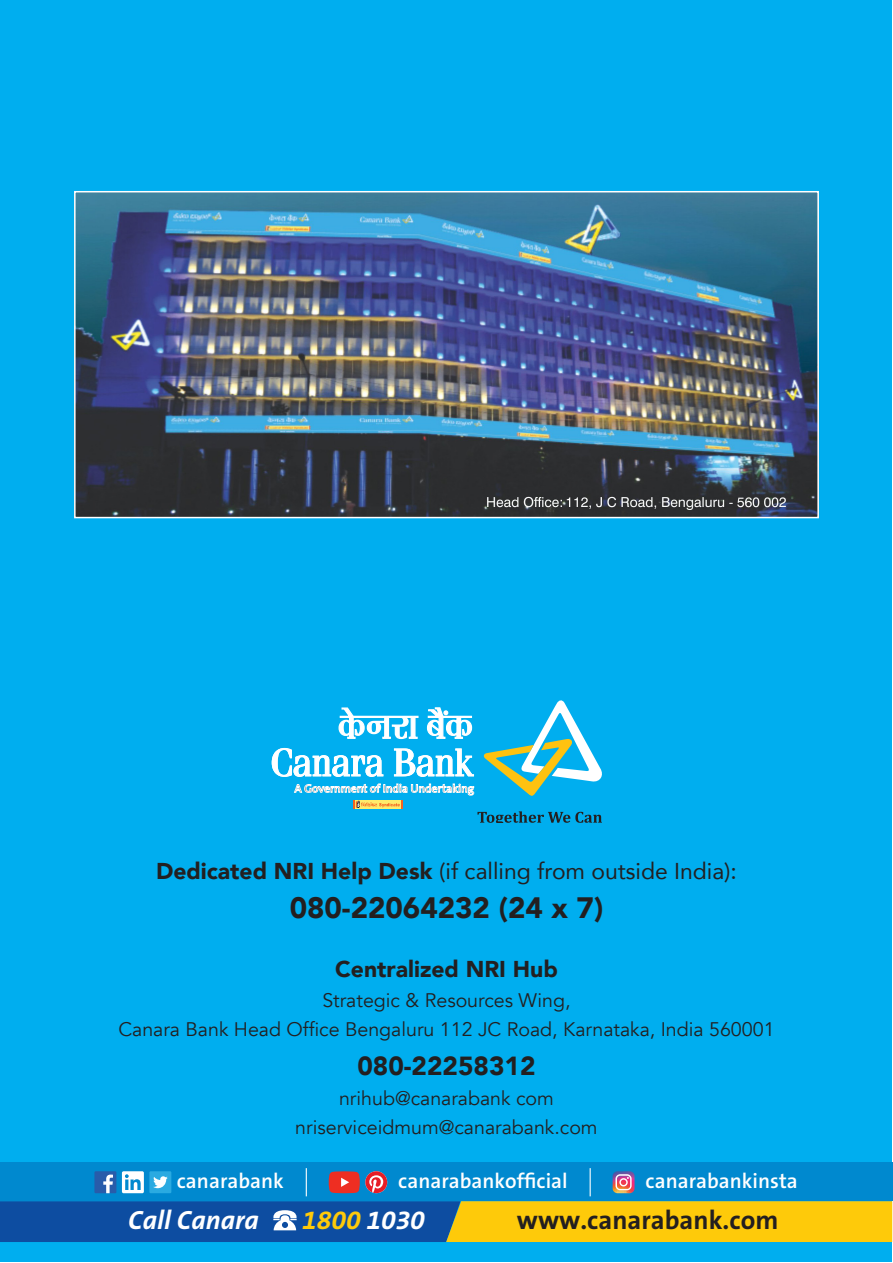
<style>
.page{position:relative;width:893px;height:1263px;background:#fff}
.page>*{position:absolute;margin:0;border:0;box-sizing:border-box;transform-origin:0 0}
.t1{font:900 29.4px "Avenir";color:#231f20}
.t2{font:700 26.55px "The Sans B7";color:#231f20}
.t3{font:italic 700 26.55px "The Sans B7";color:#fff}
.t4{font:italic 700 26.55px "The Sans B7";color:#feca0a}
.t5{font:900 26.1px "Avenir";color:#231f20}
.t6{font:22.95px "Avenir";color:#231f20}
.t7{font:900 22.95px "Avenir";color:#231f20}
.t8{font:600 21px "The Sans B6";color:#fff}
.t9{font:19.65px/29.4px "Avenir";color:#231f20;text-align:center}
.s1{font-weight:900}
.s2{color:#fff}
</style>
<div class="page">
<div style="left:1px;top:1px;width:891px;height:1261px;background:#00aeef"></div>
<img style="left:77px;top:194px;width:739px;height:321px">
<div style="left:74px;top:191px;width:745px;height:327px;border:2px solid #fff"></div>
<div style="left:0;top:1163px;width:892px;height:38px;background:#0089cf"></div>
<svg style="left:0;top:1168px;width:892px;height:74px"></svg>
<svg style="left:272px;top:700px;width:330px;height:122px"></svg>
<p class="t6" style="left:156px;top:852px;width:582px"><span class="s1">Dedicated NRI Help Desk</span> (if calling from outside India):</p>
<p class="t1" style="left:290px;top:883px;width:315px">080-22064232 (24 x 7)</p>
<p class="t7" style="left:335px;top:949px;width:224px">Centralized NRI Hub</p>
<p class="t9" style="left:118px;top:985px;width:658px">Strategic &amp; Resources Wing,<br>Canara Bank Head Office Bengaluru 112 JC Road, Karnataka, India 560001</p>
<p class="t5" style="left:357px;top:1044px;width:180px">080-22258312</p>
<p class="t9" style="left:339px;top:1083px;width:216px">nrihub@canarabank com</p>
<p class="t9" style="left:295px;top:1113px;width:304px">nriserviceidmum@canarabank.com</p>
<p class="t8" style="left:177px;top:1170px;width:108px">canarabank</p>
<p class="t8" style="left:398px;top:1170px;width:171px">canarabankofficial</p>
<p class="t8" style="left:646px;top:1170px;width:154px">canarabankinsta</p>
<p class="t3" style="left:128px;top:1206px;width:132px">Call Canara</p>
<p class="t4" style="left:302px;top:1206px;width:124px">1800 <span class="s2">1030</span></p>
<p class="t2" style="left:517px;top:1206px;width:263px">www.canarabank.com</p>
</div>
